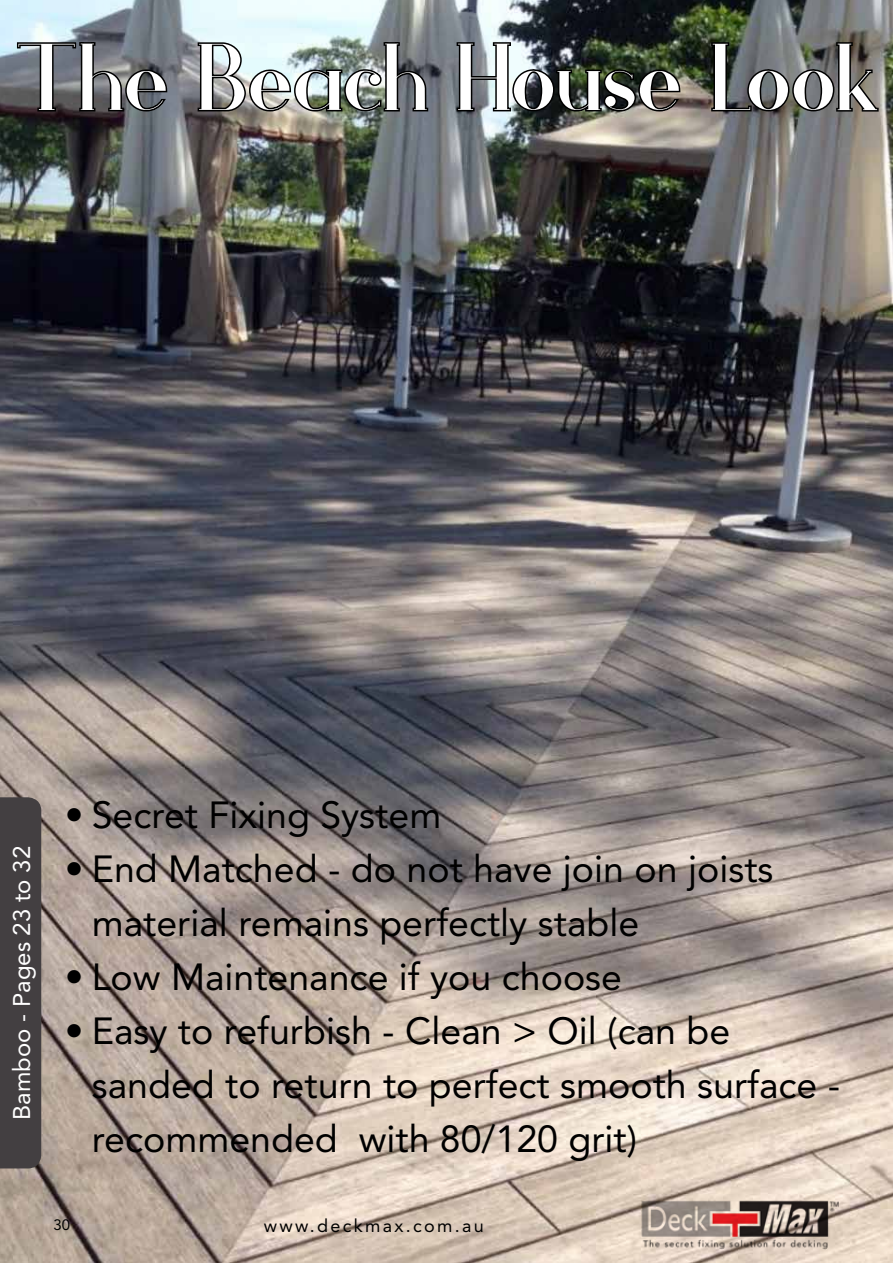
<style>
.page{position:relative;width:893px;height:1263px;background:#fff}
.page>*{position:absolute;margin:0;border:0;box-sizing:border-box;transform-origin:0 0}
.t1{font:78px "Athene";letter-spacing:-.04em;color:#fff}
.t2{font:37.5px/54px "Avenir";color:#000}
.t3{font:24px "Avenir";color:#fff}
.t4{font:18px "Avenir";letter-spacing:.13em;color:#000}
.t5{font:15px "Avenir";color:#000}
</style>
<div class="page">
<img style="left:0;top:0;width:893px;height:1263px">
<svg style="left:15px;top:41px;width:154px;height:72px;background:#5a5d62"></svg>
<img style="left:196px;top:41px;width:234px;height:73px">
<img style="left:455px;top:41px;width:227px;height:72px">
<svg style="left:710px;top:41px;width:170px;height:72px;background:#535553"></svg>
<img style="left:641px;top:1200px;width:197px;height:50px">
<div style="left:0;top:797px;width:41px;height:371px;background:#433f41"></div>
<h1 class="t1" style="left:13px;top:37px;width:870px">The Beach House Look</h1>
<p class="t3" style="left:8px;top:1120px;width:275px;rotate:-90deg">Bamboo - Pages 23 to 32</p>
<p class="t2" style="left:65px;top:788px;width:378px">• Secret Fixing System</p>
<p class="t2" style="left:92px;top:842px;width:683px;text-indent:-27px">• End Matched - do not have join on joists material remains perfectly stable</p>
<p class="t2" style="left:65px;top:950px;width:559px">• Low Maintenance if you choose</p>
<p class="t2" style="left:92px;top:1004px;width:750px;text-indent:-27px">• Easy to refurbish - Clean &gt; Oil (can be sanded to return to perfect smooth surface - recommended with 80/120 grit)</p>
<p class="t5" style="left:54px;top:1216px;width:18px">30</p>
<p class="t4" style="left:264px;top:1215px;width:222px">www.deckmax.com.au</p>
</div>
